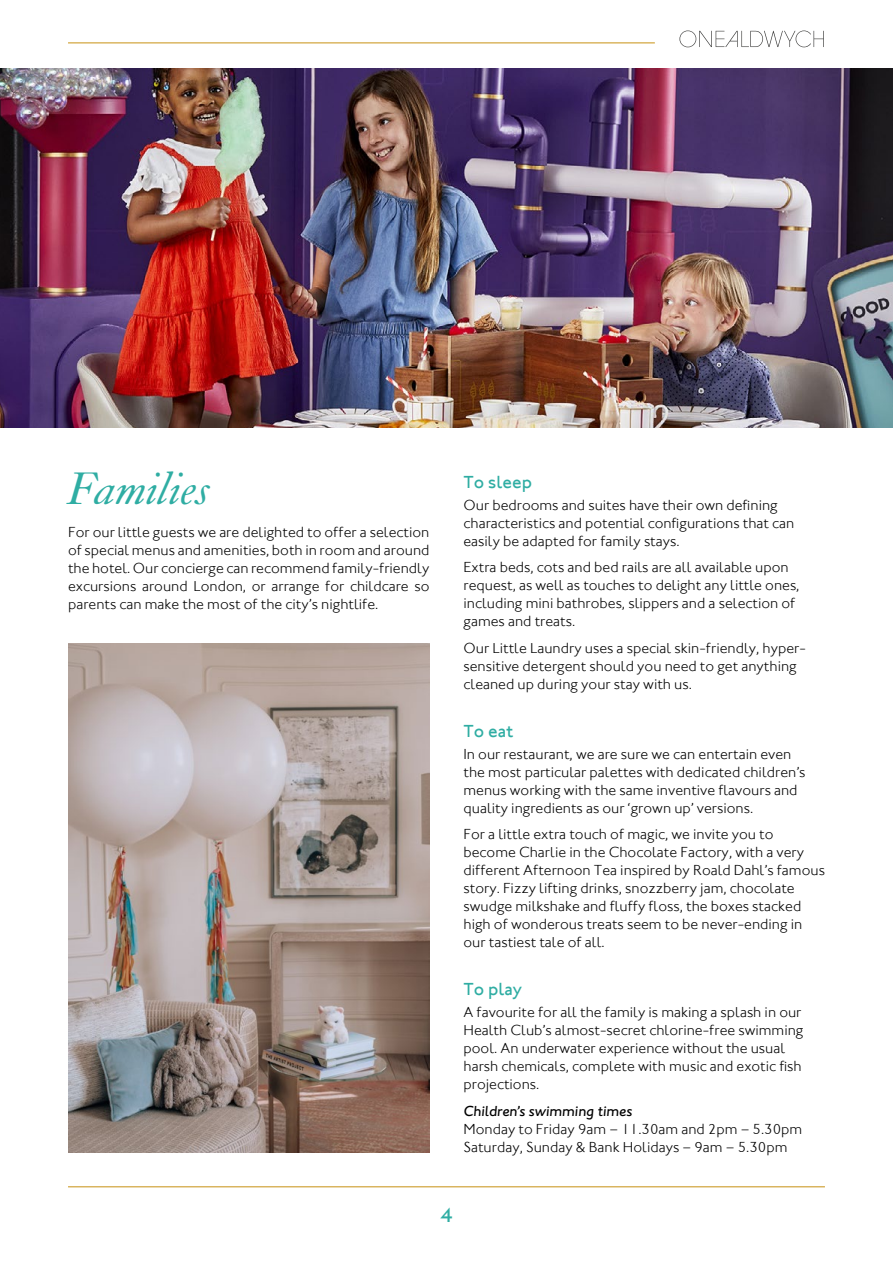
<style>
.page{position:relative;width:893px;height:1263px;background:#fff}
.page>*{position:absolute;margin:0;border:0;box-sizing:border-box;transform-origin:0 0}
.t1{font:italic 45px "LTC Caslon Pro";letter-spacing:-.015em;color:#2fada3}
.t2{font:500 21px "Johnston ITC";color:#2fada3}
.t3{font:500 18px "Johnston ITC";color:#2fada3}
.t4{font:300 15px/18px "Johnston ITC";color:#000}
.t5{font:italic 500 15px "Johnston ITC Std";color:#000}
</style>
<div class="page">
<img style="left:0;top:68px;width:893px;height:359px">
<hr style="left:68px;top:43px;width:587px;height:1px;background:#c89112">
<img style="left:68px;top:643px;width:361px;height:510px">
<hr style="left:68px;top:1186px;width:757px;height:1px;background:#c89112">
<svg style="left:679px;top:31px;width:145px;height:16px"></svg>
<h1 class="t1" style="left:68px;top:465px;width:143px">Families</h1>
<p class="t4" style="left:68px;top:523px;width:363px;text-align:justify">For our little guests we are delighted to offer a selection of special menus and amenities, both in room and around the hotel. Our concierge can recommend family-friendly excursions around London, or arrange for childcare so parents can make the most of the city’s nightlife.</p>
<p class="t3" style="left:463px;top:471px;width:70px">To sleep</p>
<p class="t4" style="left:463px;top:496px;width:332px">Our bedrooms and suites have their own defining characteristics and potential configurations that can easily be adapted for family stays.</p>
<p class="t4" style="left:463px;top:558px;width:338px">Extra beds, cots and bed rails are all available upon request, as well as touches to delight any little ones, including mini bathrobes, slippers and a selection of games and treats.</p>
<p class="t4" style="left:463px;top:639px;width:342px">Our Little Laundry uses a special skin-friendly, hyper&shy;sensitive detergent should you need to get anything cleaned up during your stay with us.</p>
<p class="t3" style="left:463px;top:720px;width:52px">To eat</p>
<p class="t4" style="left:463px;top:745px;width:344px">In our restaurant, we are sure we can entertain even the most particular palettes with dedicated children’s menus working with the same inventive flavours and quality ingredients as our ‘grown up’ versions.</p>
<p class="t4" style="left:463px;top:825px;width:363px">For a little extra touch of magic, we invite you to become Charlie in the Chocolate Factory, with a very different Afternoon Tea inspired by Roald Dahl’s famous story. Fizzy lifting drinks, snozzberry jam, chocolate swudge milkshake and fluffy floss, the boxes stacked high of wonderous treats seem to be never-ending in our tastiest tale of all.</p>
<p class="t3" style="left:463px;top:978px;width:60px">To play</p>
<p class="t4" style="left:463px;top:1003px;width:341px">A favourite for all the family is making a splash in our Health Club’s almost-secret chlorine-free swimming pool. An underwater experience without the usual harsh chemicals, complete with music and exotic fish projections.</p>
<p class="t5" style="left:463px;top:1102px;width:170px">Children’s swimming times</p>
<p class="t4" style="left:463px;top:1120px;width:340px">Monday to Friday 9am – 11.30am and 2pm – 5.30pm<br>Saturday, Sunday &amp; Bank Holidays – 9am – 5.30pm</p>
<h2 class="t2" style="left:441px;top:1202px;width:13px">4</h2>
</div>
